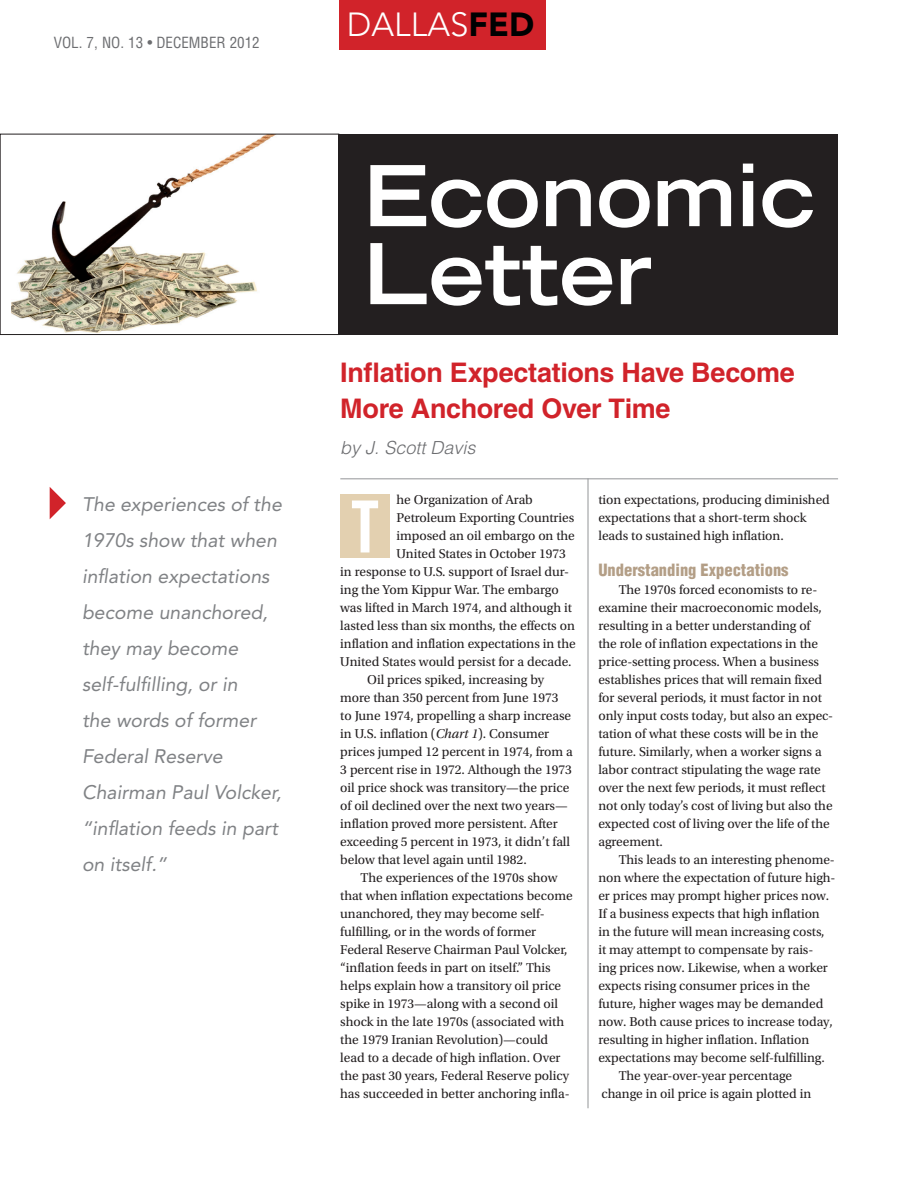
<style>
.page{position:relative;width:918px;height:1188px;background:#fff}
.page>*{position:absolute;margin:0;border:0;box-sizing:border-box;transform-origin:0 0}
.t1{font:700 expanded 84px "Trade Gothic LT Std";color:#fff}
.t2{font:72px "Trade Gothic LT Std Bd Cn 20";color:#fff}
.t3{font:300 33.15px "Avenir LT Std";color:#fff}
.FrontPageTitle{font:700 27px/36px "Helvetica LT Std";letter-spacing:-.015em;color:#d1232a}
.Pullquote{font:italic 19.5px/36px "Avenir LT Std";color:#808285}
.AuthorsNameFrontPg{font:italic 300 18px "Helvetica LT Std";color:#6c6d70}
.Subhead{font:900 condensed 16.5px "Helvetica LT Std";color:#b39e86}
.VolumeDate{font:condensed 15px "Helvetica LT Std";color:#6c6d70}
.BodyText{font:13.5px/18px "Utopia Std";letter-spacing:-.005em;color:#231f20}
.IntroParagraphNewEL{font:13.5px "Utopia Std";letter-spacing:-.005em;color:#231f20}
.s1{font-weight:900;color:#000001}
.s2{font-style:italic}
</style>
<div class="page">
<div style="left:339px;top:0;width:207px;height:49px;background:#d1232a"></div>
<img style="left:12px;top:136px;width:262px;height:197px">
<div style="left:0;top:134px;width:339px;height:201px;border:1px solid #231f20"></div>
<hr style="left:588px;top:478px;width:1px;height:630px;background:#939598">
<hr style="left:340px;top:478px;width:498px;height:1px;background:#939598">
<div style="left:339px;top:134px;width:499px;height:201px;background:#231f20"></div>
<svg style="left:50px;top:487px;width:16px;height:32px"></svg>
<div style="left:340px;top:495px;width:50px;height:63px;background:#e3d0b0"></div>
<p class="VolumeDate" style="left:54px;top:33px;width:208px">VOL. 7, NO. 13 • DECEMBER 2012</p>
<p class="t3" style="left:347px;top:5px;width:189px">DALLAS<span class="s1">FED</span></p>
<p class="t1" style="left:363px;top:141px;width:454px">Economic</p>
<p class="t1" style="left:363px;top:219px;width:291px">Letter</p>
<p class="FrontPageTitle" style="left:340px;top:354px;width:456px">Inflation Expectations Have Become<br>More Anchored Over Time</p>
<p class="AuthorsNameFrontPg" style="left:340px;top:437px;width:137px">by J. Scott Davis</p>
<p class="Pullquote" style="left:82px;top:487px;width:201px">The experiences of the<br>1970s show that when inflation expectations become unanchored, they may become self-fulfilling, or in<br>the words of former<br>Federal Reserve<br>Chairman Paul Volcker, “inflation feeds in part on itself.”</p>
<p class="BodyText" style="left:598px;top:491px;width:233px">tion expectations, producing diminished expectations that a short-term shock leads to sustained high inflation.</p>
<p class="IntroParagraphNewEL" style="left:397px;top:493px;width:138px">he Organization of Arab</p>
<p class="IntroParagraphNewEL" style="left:397px;top:511px;width:179px">Petroleum Exporting Countries</p>
<p class="IntroParagraphNewEL" style="left:397px;top:529px;width:180px">imposed an oil embargo on the</p>
<p class="IntroParagraphNewEL" style="left:397px;top:547px;width:171px">United States in October 1973</p>
<p class="IntroParagraphNewEL" style="left:340px;top:565px;width:230px">in response to U.S. support of Israel dur-</p>
<p class="IntroParagraphNewEL" style="left:340px;top:583px;width:220px">ing the Yom Kippur War. The embargo</p>
<p class="IntroParagraphNewEL" style="left:340px;top:601px;width:233px">was lifted in March 1974, and although it</p>
<p class="IntroParagraphNewEL" style="left:340px;top:619px;width:236px">lasted less than six months, the effects on</p>
<p class="IntroParagraphNewEL" style="left:340px;top:637px;width:237px">inflation and inflation expectations in the</p>
<p class="IntroParagraphNewEL" style="left:340px;top:655px;width:233px">United States would persist for a decade.</p>
<p class="BodyText" style="left:340px;top:671px;width:234px;text-indent:27px">Oil prices spiked, increasing by more than 350 percent from June 1973 to June 1974, propelling a sharp increase in U.S. inflation (<span class="s2">Chart 1</span>). Consumer prices jumped 12 percent in 1974, from a 3 percent rise in 1972. Although the 1973 oil price shock was transitory—the price of oil declined over the next two years— inflation proved more persistent. After exceeding 5 percent in 1973, it didn’t fall below that level again until 1982.</p>
<p class="BodyText" style="left:340px;top:869px;width:234px;text-indent:20px">The experiences of the 1970s show that when inflation expectations become unanchored, they may become self&shy;fulfilling, or in the words of former Federal Reserve Chairman Paul Volcker, “inflation feeds in part on itself.” This helps explain how a transitory oil price spike in 1973—along with a second oil shock in the late 1970s (associated with the 1979 Iranian Revolution)—could lead to a decade of high inflation. Over the past 30 years, Federal Reserve policy has succeeded in better anchoring infla-</p>
<p class="t2" style="left:351px;top:483px;width:30px">T</p>
<p class="Subhead" style="left:598px;top:560px;width:192px">Understanding Expectations</p>
<p class="BodyText" style="left:598px;top:581px;width:236px;text-indent:20px">The 1970s forced economists to re&shy;examine their macroeconomic models, resulting in a better understanding of<br>the role of inflation expectations in the price-setting process. When a business establishes prices that will remain fixed for several periods, it must factor in not only input costs today, but also an expec&shy;tation of what these costs will be in the future. Similarly, when a worker signs a labor contract stipulating the wage rate over the next few periods, it must reflect not only today’s cost of living but also the expected cost of living over the life of the agreement.</p>
<p class="BodyText" style="left:598px;top:851px;width:239px;text-indent:20px">This leads to an interesting phenome&shy;non where the expectation of future high&shy;er prices may prompt higher prices now.<br>If a business expects that high inflation<br>in the future will mean increasing costs, it may attempt to compensate by rais-<br>ing prices now. Likewise, when a worker expects rising consumer prices in the future, higher wages may be demanded now. Both cause prices to increase today, resulting in higher inflation. Inflation expectations may become self-fulfilling.</p>
<p class="BodyText" style="left:601px;top:1067px;width:211px;text-align:center">The year-over-year percentage change in oil price is again plotted in</p>
</div>
